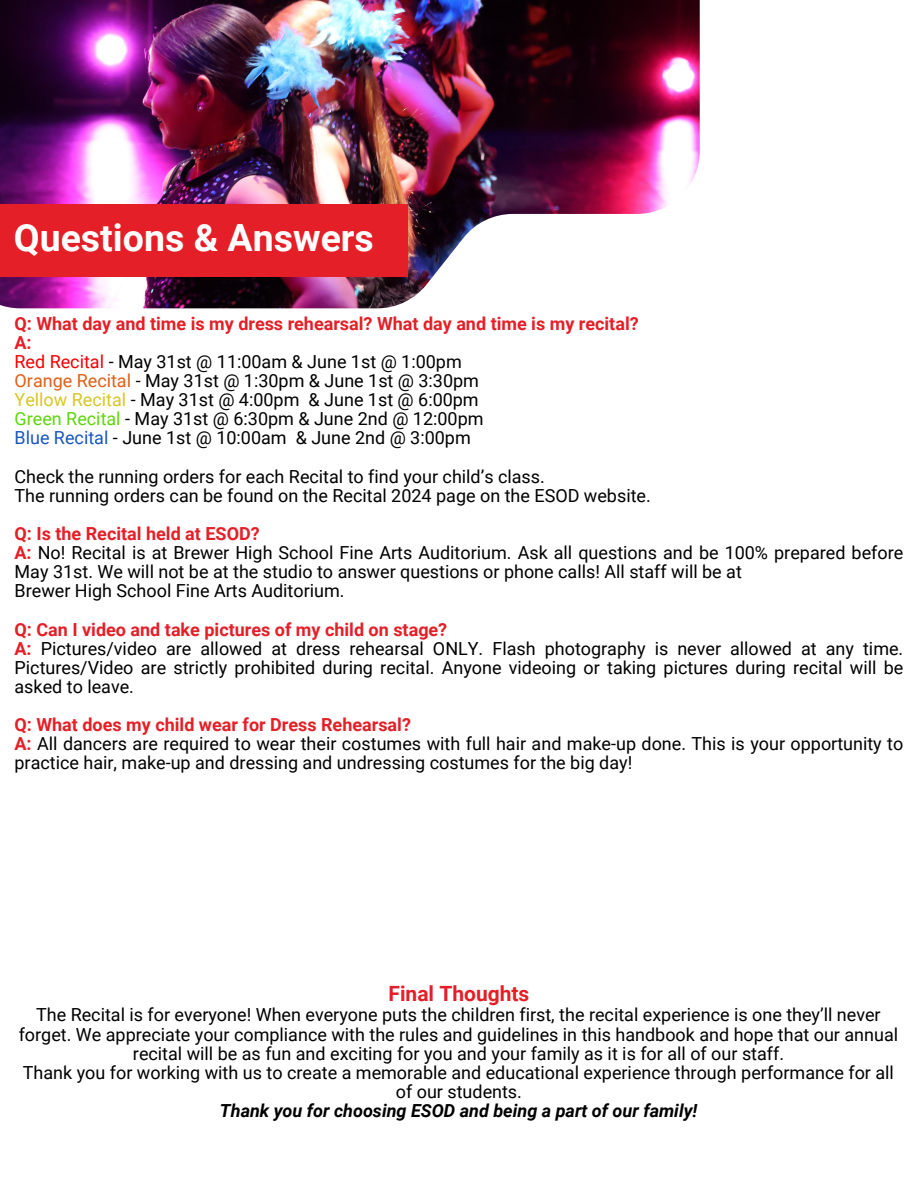
<style>
.page{position:relative;width:918px;height:1188px;background:#fff}
.page>*{position:absolute;margin:0;border:0;box-sizing:border-box;transform-origin:0 0}
.t1{font:700 37.5px "Roboto";color:#fff}
.t2{font:700 21px "Roboto";color:#e41f27}
.t3{font:18px/19.2px "Roboto";color:#000}
.t4{font:italic 700 18px "Roboto";color:#000}
.s1{font-weight:700;color:#e41f27}
.s2{color:#f70000}
.s3{color:#e15f16}
.s4{color:#d8c624}
.s5{color:#5fd60c}
.s6{color:#1a57bd}
</style>
<div class="page">
<img style="left:0;top:0;width:699px;height:308px">
<div style="left:0;top:204px;width:408px;height:72px;background:#e41f27"></div>
<h1 class="t1" style="left:14px;top:217px;width:362px">Questions &amp; Answers</h1>
<p class="t3" style="left:15px;top:314px;width:626px"><span class="s1">Q: What day and time is my dress rehearsal? What day and time is my recital?<br>A:<br></span><span class="s2">Red Recital</span> - May 31st @ 11:00am &amp; June 1st @ 1:00pm<br><span class="s3">Orange Recital</span> - May 31st @ 1:30pm &amp; June 1st @ 3:30pm<br><span class="s4">Yellow Recital</span> - May 31st @ 4:00pm &amp; June 1st @ 6:00pm<br><span class="s5">Green Recital</span> - May 31st @ 6:30pm &amp; June 2nd @ 12:00pm<br><span class="s6">Blue Recital</span> - June 1st @ 10:00am &amp; June 2nd @ 3:00pm</p>
<p class="t3" style="left:15px;top:467px;width:638px">Check the running orders for each Recital to find your child’s class.<br>The running orders can be found on the Recital 2024 page on the ESOD website.</p>
<p class="t3" style="left:15px;top:524px;width:890px"><span class="s1">Q: Is the Recital held at ESOD?<br>A:</span> No! Recital is at Brewer High School Fine Arts Auditorium. Ask all questions and be 100% prepared before May 31st. We will not be at the studio to answer questions or phone calls! All staff will be at<br>Brewer High School Fine Arts Auditorium.</p>
<p class="t3" style="left:15px;top:620px;width:890px"><span class="s1">Q: Can I video and take pictures of my child on stage?<br>A:</span> Pictures/video are allowed at dress rehearsal ONLY. Flash photography is never allowed at any time.<br>Pictures/Video are strictly prohibited during recital. Anyone videoing or taking pictures during recital will be asked to leave.</p>
<p class="t3" style="left:15px;top:715px;width:890px"><span class="s1">Q: What does my child wear for Dress Rehearsal?<br>A:</span> All dancers are required to wear their costumes with full hair and make-up done. This is your opportunity to practice hair, make-up and dressing and undressing costumes for the big day!</p>
<p class="t2" style="left:389px;top:982px;width:142px">Final Thoughts</p>
<p class="t3" style="left:19px;top:1006px;width:881px;text-align:center">The Recital is for everyone! When everyone puts the children first, the recital experience is one they’ll never forget. We appreciate your compliance with the rules and guidelines in this handbook and hope that our annual recital will be as fun and exciting for you and your family as it is for all of our staff.<br>Thank you for working with us to create a memorable and educational experience through performance for all of our students.</p>
<p class="t4" style="left:220px;top:1100px;width:479px">Thank you for choosing ESOD and being a part of our family!</p>
</div>
